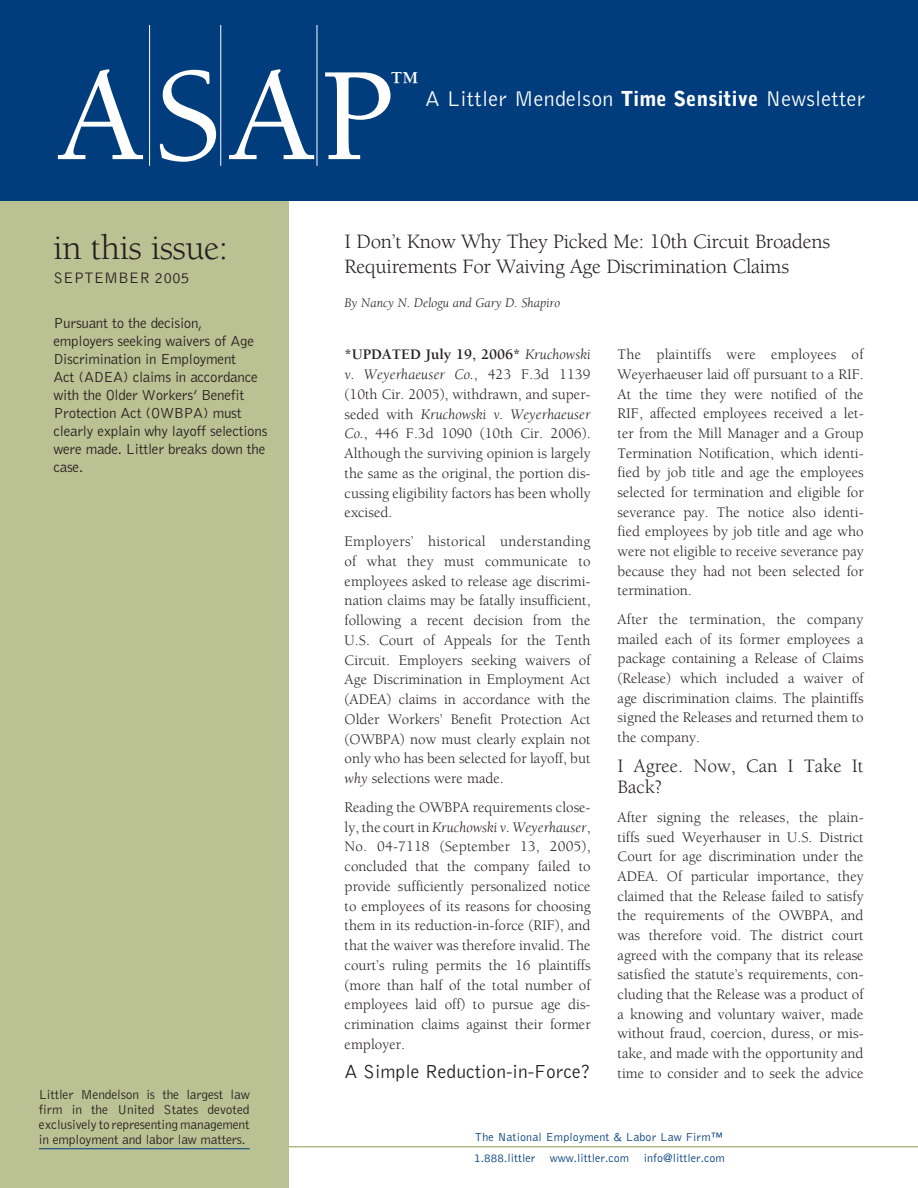
<style>
.page{position:relative;width:918px;height:1188px;background:#fff}
.page>*{position:absolute;margin:0;border:0;box-sizing:border-box;transform-origin:0 0}
.t1{font:500 136.5px "Berkeley";color:#fff}
.t2{font:36px "Berkeley";letter-spacing:-.015em;color:#231f20}
.t3{font:500 29.85px "Berkeley";color:#fff}
.t4{font:300 22.05px "Bell Gothic";letter-spacing:.01em;color:#fff}
.headline{font:21px/25.5px "Berkeley";letter-spacing:-.015em;color:#231f20}
.body_copy{font:300 19.5px "Bell Gothic";color:#231f20}
.body_copy-2{font:19.5px/21.1px "Berkeley";color:#231f20}
.t5{font:300 15.75px "Bell Gothic";color:#231f20}
.body_copy-3{font:15px/19.8px "Berkeley";color:#231f20;text-align:justify}
.sidebar_summary{font:300 15px/18px "Bell Gothic";letter-spacing:-.02em;color:#231f20}
.t6{font:300 13.5px/15px "Bell Gothic";letter-spacing:-.015em;color:#231f20;text-align:justify}
.credit_line{font:italic 13.5px "Berkeley";color:#231f20}
.t7{font:300 12px "Bell Gothic";color:#013d7d}
.s1{font-weight:900;font-size:20.55px}
.s2{font-weight:700}
.s3{font-style:italic}
</style>
<div class="page">
<hr style="left:281px;top:1146px;width:637px;height:1px;background:#abb47c">
<div style="left:0;top:200px;width:289px;height:988px;background:#bac192"></div>
<div style="left:0;top:0;width:918px;height:200px;background:#013d7d"></div>
<hr style="left:317px;top:25px;width:1px;height:141px;background:#fff">
<hr style="left:220px;top:25px;width:1px;height:141px;background:#fff">
<hr style="left:149px;top:25px;width:1px;height:141px;background:#fff">
<hr style="left:39px;top:1148px;width:211px;height:1px;background:#013d7d">
<p class="t1" style="left:57px;top:44px;width:340px">ASAP</p>
<p class="t3" style="left:391px;top:66px;width:31px">™</p>
<p class="t4" style="left:425px;top:87px;width:442px">A Littler M endelson <span class="s1">Time Sensitive</span> Newsletter</p>
<p class="t2" style="left:54px;top:228px;width:176px">in this issue:</p>
<p class="t5" style="left:54px;top:269px;width:80px">september---</p>
<p class="t5" style="left:155px;top:269px;width:37px">2005</p>
<p class="sidebar_summary" style="left:54px;top:314px;width:215px">P ursuant to the decision,<br>employers seeking waivers of Age<br>Discrimination in Employment<br>Act (ADEA) claims in accordance with the Older Workers’ Benefit<br>P rotection Act (OWBPA) must clearly explain why layoff selections were made. Littler breaks down the case.</p>
<p class="t6" style="left:39px;top:1087px;width:212px">Littler M endelson is the largest law firm in the United States devoted exclusively to representing man-agement in employment and labor law matters.</p>
<p class="headline" style="left:345px;top:229px;width:487px">I Don’t Know Why They Picked Me: 10th Circuit Broadens<br>Requirements For Waiving Age Discrimination Claims</p>
<p class="credit_line" style="left:345px;top:296px;width:217px">By Nancy N. Delogu and Gary D. Shapiro</p>
<p class="body_copy-3" style="left:345px;top:345px;width:248px"><span class="s2">*UPDATED July 19, 2006*</span> <span class="s3">Kruchowski v. Weyerhaeuser Co.</span>, 423 F.3d 1139 (10th Cir. 2005), withdrawn, and super&shy;seded with <span class="s3">Kruchowski v. Weyerhaeuser Co.</span>, 446 F.3d 1090 (10th Cir. 2006).<br>Although the surviving opinion is largely the same as the original, the portion dis&shy;cussing eligibility factors has been wholly excised.</p>
<p class="body_copy-3" style="left:345px;top:532px;width:248px">Employers’ historical understanding of what they must communicate to employees asked to release age discrimi&shy;nation claims may be fatally insufficient, following a recent decision from the U.S. Court of Appeals for the Tenth Circuit. Employers seeking waivers of Age Discrimination in Employment Act (ADEA) claims in accordance with the Older Workers’ Benefit Protection Act (OWBPA) now must clearly explain not only who has been selected for layoff, but <span class="s3">why</span> selections were made.</p>
<p class="body_copy-3" style="left:345px;top:797px;width:248px">Reading the OWBPA requirements close&shy;ly, the court in <span class="s3">Kruchowski v. Weyerhauser</span>, No. 04-7118 (September 13, 2005), concluded that the company failed to provide sufficiently personalized notice to employees of its reasons for choosing them in its reduction-in-force (RIF), and that the waiver was therefore invalid. The court’s ruling permits the 16 plaintiffs (more than half of the total number of employees laid off) to pursue age dis&shy;crimination claims against their former employer.</p>
<p class="body_copy" style="left:345px;top:1061px;width:248px">A Simple Reduction-in-Force?</p>
<p class="body_copy-3" style="left:618px;top:345px;width:248px">The plaintiffs were employees of Weyerhaeuser laid off pursuant to a RIF.<br>At the time they were notified of the RIF, affected employees received a let&shy;ter from the Mill Manager and a Group Termination Notification, which identi&shy;fied by job title and age the employees selected for termination and eligible for severance pay. The notice also identi&shy;fied employees by job title and age who were not eligible to receive severance pay because they had not been selected for termination.</p>
<p class="body_copy-3" style="left:618px;top:610px;width:248px">After the termination, the company mailed each of its former employees a package containing a Release of Claims (Release) which included a waiver of age discrimination claims. The plaintiffs signed the Releases and returned them to the company.</p>
<p class="body_copy-2" style="left:618px;top:756px;width:247px">I Agree. Now, Can I Take It<br>Back?</p>
<p class="body_copy-3" style="left:618px;top:808px;width:248px">After signing the releases, the plain&shy;tiffs sued Weyerhauser in U.S. District Court for age discrimination under the ADEA. Of particular importance, they claimed that the Release failed to satisfy the requirements of the OWBPA, and was therefore void. The district court agreed with the company that its release satisfied the statute’s requirements, con&shy;cluding that the Release was a product of a knowing and voluntary waiver, made without fraud, coercion, duress, or mis&shy;take, and made with the opportunity and time to consider and to seek the advice</p>
<p class="t7" style="left:475px;top:1131px;width:249px">The National Employment &amp; Labor Law Firm™</p>
<p class="t7" style="left:474px;top:1152px;width:252px">1.888.littler www.littler.com info@littler.com</p>
</div>
